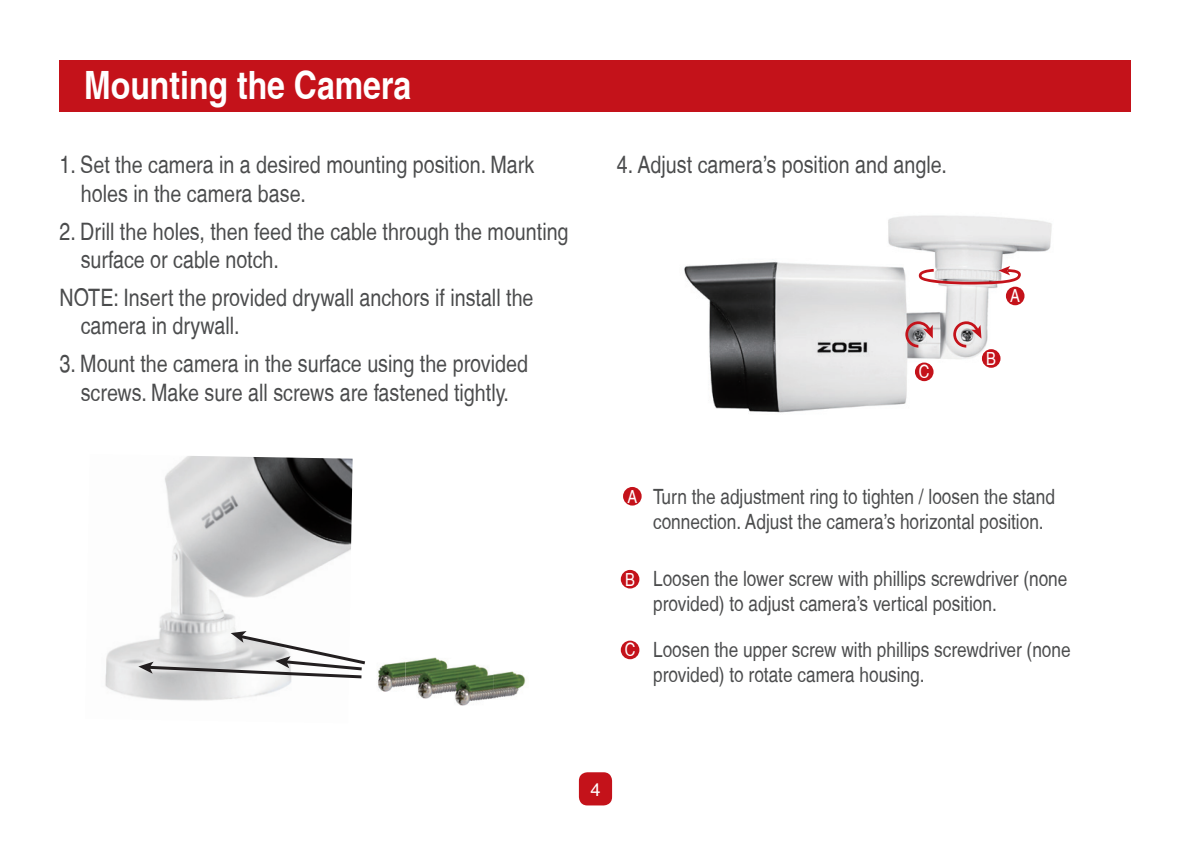
<style>
.page{position:relative;width:1191px;height:851px;background:#fff}
.page>*{position:absolute;margin:0;border:0;box-sizing:border-box;transform-origin:0 0}
.t1{font:700 condensed 39px "Helvetica";color:#fff}
.t2{font:condensed 24px/28.8px "Helvetica";color:#4b4c4d}
.t3{font:condensed 21px/25.2px "Helvetica";color:#4b4c4d}
.t4{font:condensed 18px "Helvetica";color:#fff}
.t5{font:18px "Helvetica";color:#fff}
</style>
<div class="page">
<div style="left:60px;top:60px;width:1071px;height:51px;background:#c4121a"></div>
<div style="left:579px;top:772px;width:33px;height:33px;background:#c4121a;border-radius:9px"></div>
<img style="left:684px;top:215px;width:368px;height:198px">
<img style="left:105px;top:456px;width:247px;height:245px">
<img style="left:377px;top:661px;width:28px;height:31px">
<img style="left:405px;top:657px;width:38px;height:41px">
<img style="left:460px;top:671px;width:66px;height:35px">
<img style="left:453px;top:664px;width:40px;height:41px">
<img style="left:443px;top:661px;width:10px;height:32px">
<svg style="left:138px;top:631px;width:227px;height:47px"></svg>
<div style="left:621px;top:640px;width:18px;height:19px;background:#c4121a;border-radius:50%"></div>
<div style="left:915px;top:362px;width:18px;height:19px;background:#c4121a;border-radius:50%"></div>
<div style="left:621px;top:570px;width:18px;height:18px;background:#c4121a;border-radius:50%"></div>
<div style="left:982px;top:349px;width:18px;height:19px;background:#c4121a;border-radius:50%"></div>
<div style="left:1006px;top:286px;width:18px;height:19px;background:#c4121a;border-radius:50%"></div>
<div style="left:623px;top:487px;width:18px;height:18px;background:#c4121a;border-radius:50%"></div>
<svg style="left:953px;top:321px;width:28px;height:26px"></svg>
<svg style="left:905px;top:321px;width:27px;height:26px"></svg>
<svg style="left:918px;top:266px;width:102px;height:18px"></svg>
<h1 class="t1" style="left:84px;top:62px;width:328px">Mounting the Camera</h1>
<p class="t2" style="left:81px;top:150px;width:455px;text-indent:-21px">1. Set the camera in a desired mounting position. Mark holes in the camera base.</p>
<p class="t2" style="left:81px;top:216px;width:489px;text-indent:-21px">2. Drill the holes, then feed the cable through the mounting surface or cable notch.</p>
<p class="t2" style="left:81px;top:283px;width:454px;text-indent:-21px">NOTE: Insert the provided drywall anchors if install the camera in drywall.</p>
<p class="t2" style="left:60px;top:349px;width:470px;text-align:center">3. Mount the camera in the surface using the provided screws. Make sure all screws are fastened tightly.</p>
<p class="t2" style="left:617px;top:150px;width:332px">4. Adjust camera’s position and angle.</p>
<p class="t4" style="left:919px;top:361px;width:12px">C</p>
<p class="t4" style="left:1010px;top:285px;width:11px">A</p>
<p class="t4" style="left:986px;top:348px;width:11px">B</p>
<p class="t4" style="left:627px;top:486px;width:11px">A</p>
<p class="t4" style="left:625px;top:569px;width:11px">B</p>
<p class="t4" style="left:625px;top:639px;width:12px">C</p>
<p class="t3" style="left:653px;top:484px;width:403px">Turn the adjustment ring to tighten / loosen the stand connection. Adjust the camera’s horizontal position.</p>
<p class="t3" style="left:653px;top:565px;width:416px">Loosen the lower screw with phillips screwdriver (none provided) to adjust camera’s vertical position.</p>
<p class="t3" style="left:653px;top:636px;width:419px">Loosen the upper screw with phillips screwdriver (none provided) to rotate camera housing.</p>
<p class="t5" style="left:590px;top:779px;width:12px">4</p>
</div>
